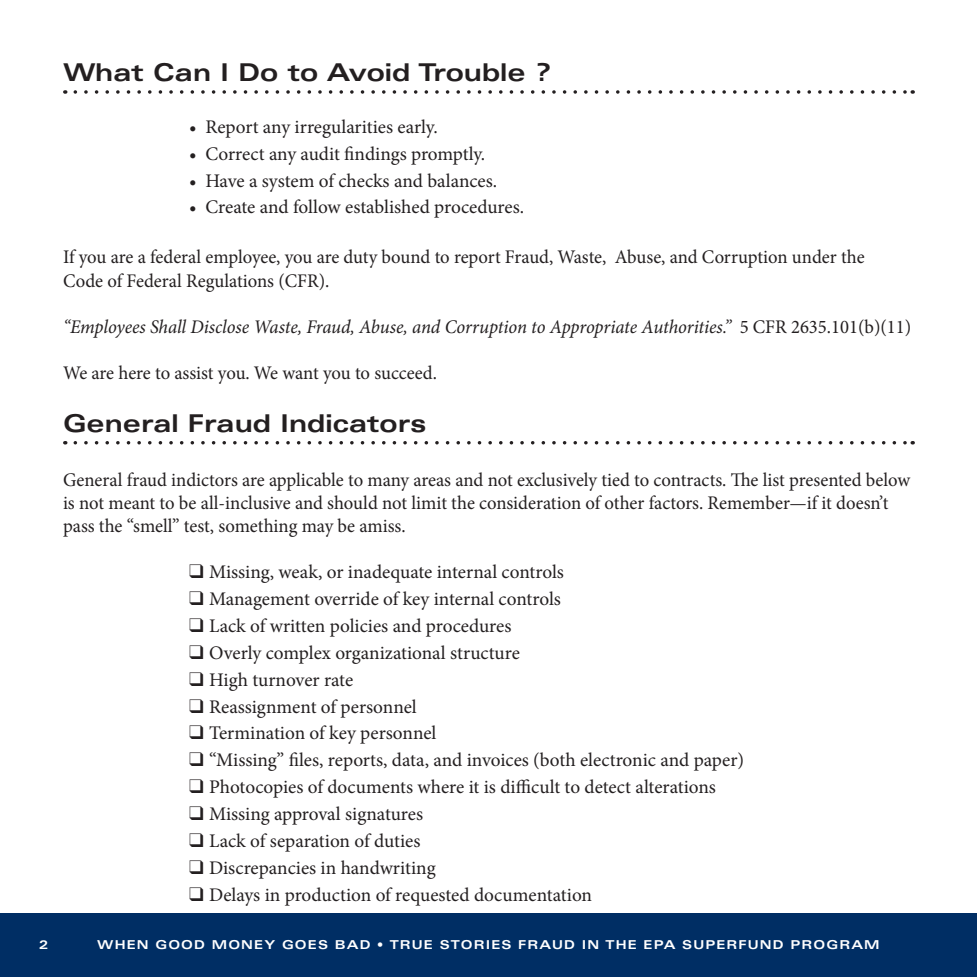
<style>
.page{position:relative;width:977px;height:977px;background:#fff}
.page>*{position:absolute;margin:0;border:0;box-sizing:border-box;transform-origin:0 0}
.headers_14pts_black{font:700 expanded 24.5px "Univers LT Std";color:#231f20}
.bullets_1in{font:19.25px "Minion Pro";color:#231f20}
.body_text{font:19.25px/23.1px "Minion Pro";letter-spacing:-.005em;color:#231f20}
.body_text-2{font:italic 19.25px "Minion Pro";letter-spacing:-.01em;color:#231f20}
.t1{font:700 expanded 12.25px "Univers LT Std";letter-spacing:.09em;color:#fff}
.t2{font:700 expanded 12.25px "Univers LT Std";color:#fff}
.s1{font-style:normal}
</style>
<div class="page">
<div style="left:0;top:914px;width:976px;height:62px;background:#002e64"></div>
<svg style="left:75px;top:90px;width:838px;height:4px"></svg>
<svg style="left:75px;top:441px;width:838px;height:3px"></svg>
<p class="headers_14pts_black" style="left:63px;top:58px;width:489px">WHAT CAN I DO TO AVOID TROUBLE ?</p>
<p class="bullets_1in" style="left:189px;top:114px;width:250px">• Report any irregularities early.</p>
<p class="bullets_1in" style="left:189px;top:141px;width:298px">• Correct any audit findings promptly.</p>
<p class="bullets_1in" style="left:189px;top:167px;width:310px">• Have a system of checks and balances.</p>
<p class="bullets_1in" style="left:189px;top:194px;width:336px">• Create and follow established procedures.</p>
<p class="body_text" style="left:63px;top:246px;width:803px">If you are a federal employee, you are duty bound to report Fraud, Waste, Abuse, and Corruption under the<br>Code of Federal Regulations (CFR).</p>
<p class="body_text-2" style="left:63px;top:313px;width:849px">“Employees Shall Disclose Waste, Fraud, Abuse, and Corruption to Appropriate Authorities.” <span class="s1">5 CFR 2635.101(b)(11)</span></p>
<p class="body_text" style="left:63px;top:361px;width:375px">We are here to assist you. We want you to succeed.</p>
<p class="headers_14pts_black" style="left:63px;top:409px;width:365px">GENERAL FRAUD I NDICATORS</p>
<p class="body_text" style="left:63px;top:468px;width:848px">General fraud indictors are applicable to many areas and not exclusively tied to contracts. The list presented below is not meant to be all-inclusive and should not limit the consideration of other factors. Remember—if it doesn’t pass the “smell” test, something may be amiss.</p>
<p class="bullets_1in" style="left:189px;top:559px;width:376px">❑ Missing, weak, or inadequate internal controls</p>
<p class="bullets_1in" style="left:189px;top:586px;width:373px">❑ Management override of key internal controls</p>
<p class="bullets_1in" style="left:189px;top:613px;width:324px">❑ Lack of written policies and procedures</p>
<p class="bullets_1in" style="left:189px;top:639px;width:332px">❑ Overly complex organizational structure</p>
<p class="bullets_1in" style="left:189px;top:666px;width:166px">❑ High turnover rate</p>
<p class="bullets_1in" style="left:189px;top:693px;width:229px">❑ Reassignment of personnel</p>
<p class="bullets_1in" style="left:189px;top:720px;width:249px">❑ Termination of key personnel</p>
<p class="bullets_1in" style="left:189px;top:747px;width:556px">❑ “Missing” files, reports, data, and invoices (both electronic and paper)</p>
<p class="bullets_1in" style="left:189px;top:774px;width:528px">❑ Photocopies of documents where it is difficult to detect alterations</p>
<p class="bullets_1in" style="left:189px;top:801px;width:235px">❑ Missing approval signatures</p>
<p class="bullets_1in" style="left:189px;top:827px;width:233px">❑ Lack of separation of duties</p>
<p class="bullets_1in" style="left:189px;top:854px;width:248px">❑ Discrepancies in handwriting</p>
<p class="bullets_1in" style="left:189px;top:881px;width:404px">❑ Delays in production of requested documentation</p>
<p class="t2" style="left:39px;top:937px;width:11px">2</p>
<p class="t1" style="left:97px;top:937px;width:783px">WHEN GOOD MONEY GOES BAD • TRUE STORIES FRAUD IN THE EPA SUPERFUND PROGRAM</p>
</div>
